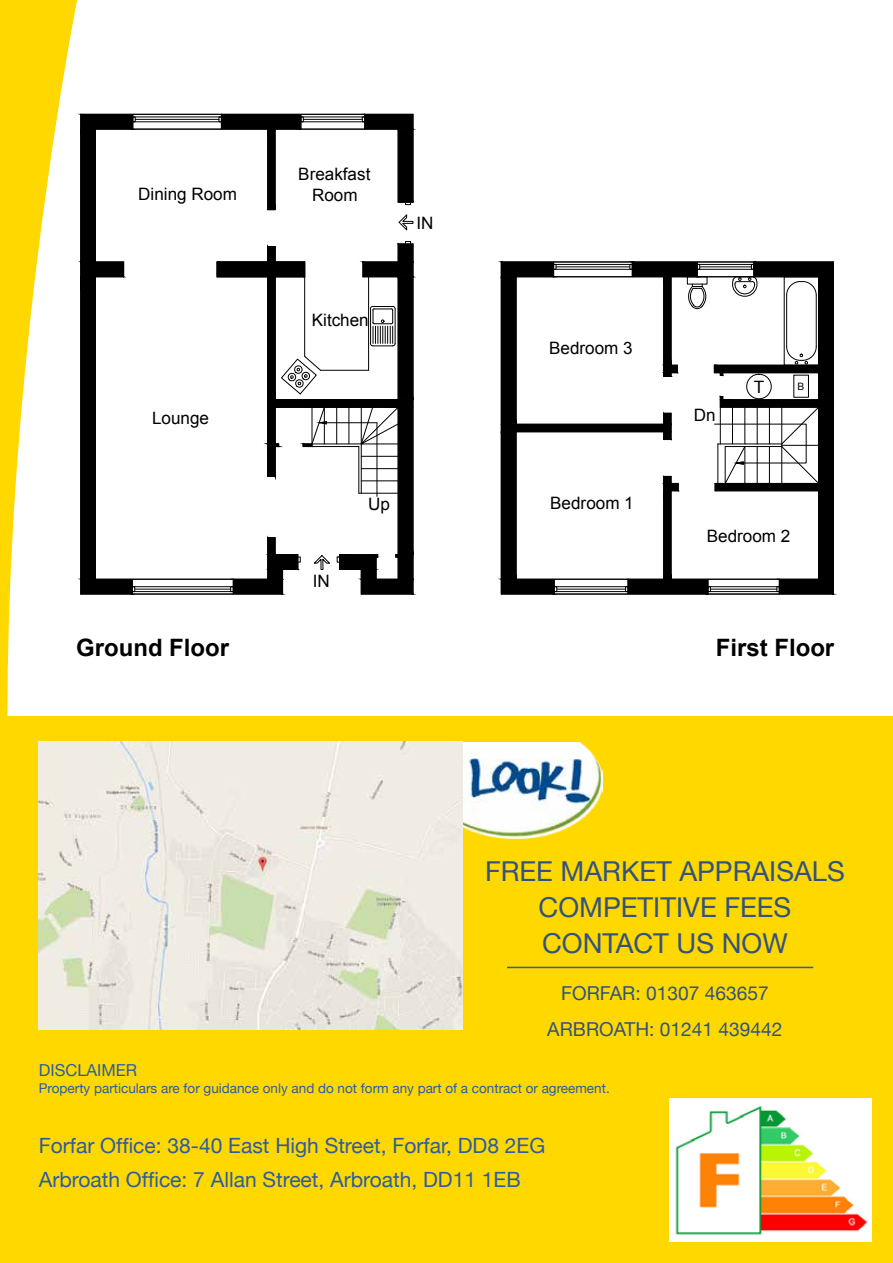
<style>
.page{position:relative;width:893px;height:1263px;background:#fff}
.page>*{position:absolute;margin:0;border:0;box-sizing:border-box;transform-origin:0 0}
.t1{font:27.45px/36px "Helvetica Neue";color:#325282;text-align:center}
.t2{font:700 24px "Arial";color:#000}
.t3{font:21px/34.5px "Helvetica Neue";color:#2c5ca4}
.t4{font:19.2px/36px "Helvetica Neue";color:#325282;text-align:center}
.t5{font:17.1px/20.5px "Arial";color:#000;text-align:center}
.t6{font:16.5px "Helvetica Neue";color:#2c5ca4}
.t7{font:13.5px "Helvetica Neue";color:#2c5ca4}
.t8{font:10.2px "Arial";color:#000}
</style>
<div class="page">
<svg style="left:80px;top:113px;width:757px;height:482px"></svg>
<svg style="left:0;top:0;width:80px;height:716px"></svg>
<div style="left:0;top:716px;width:893px;height:547px;background:#ffd800"></div>
<img style="left:463px;top:742px;width:140px;height:97px">
<hr style="left:507px;top:967px;width:306px;height:1px;background:#2c5ca4">
<img style="left:670px;top:1099px;width:202px;height:143px">
<img style="left:39px;top:742px;width:424px;height:287px">
<p class="t5" style="left:138px;top:184px;width:100px">Dining Room</p>
<p class="t5" style="left:298px;top:164px;width:74px">Breakfast<br>Room</p>
<p class="t5" style="left:312px;top:309px;width:58px">Kitchen</p>
<p class="t5" style="left:416px;top:212px;width:19px">IN</p>
<p class="t5" style="left:549px;top:338px;width:85px">Bedroom 3</p>
<p class="t5" style="left:152px;top:407px;width:58px">Lounge</p>
<p class="t5" style="left:694px;top:405px;width:23px">Dn</p>
<p class="t5" style="left:368px;top:494px;width:23px">Up</p>
<p class="t5" style="left:550px;top:492px;width:85px">Bedroom 1</p>
<p class="t5" style="left:754px;top:376px;width:12px">T</p>
<p class="t8" style="left:798px;top:379px;width:8px">B</p>
<p class="t5" style="left:313px;top:570px;width:19px">IN</p>
<p class="t5" style="left:707px;top:525px;width:85px">Bedroom 2</p>
<p class="t2" style="left:76px;top:631px;width:154px">Ground Floor</p>
<p class="t2" style="left:716px;top:631px;width:120px">First Floor</p>
<h1 class="t1" style="left:485px;top:853px;width:361px">FREE MARKET APPRAISALS<br>COMPETITIVE FEES<br>CONTACT US NOW</h1>
<p class="t4" style="left:547px;top:975px;width:237px">FORFAR: 01307 463657<br>ARBROATH: 01241 439442</p>
<p class="t6" style="left:39px;top:1061px;width:100px">DISCLAIMER</p>
<p class="t7" style="left:39px;top:1080px;width:572px">Property particulars are for guidance only and do not form any part of a contract or agreement.</p>
<p class="t3" style="left:39px;top:1127px;width:508px">Forfar Office: 38-40 East High Street, Forfar, DD8 2EG<br>Arbroath Office: 7 Allan Street, Arbroath, DD11 1EB</p>
</div>
